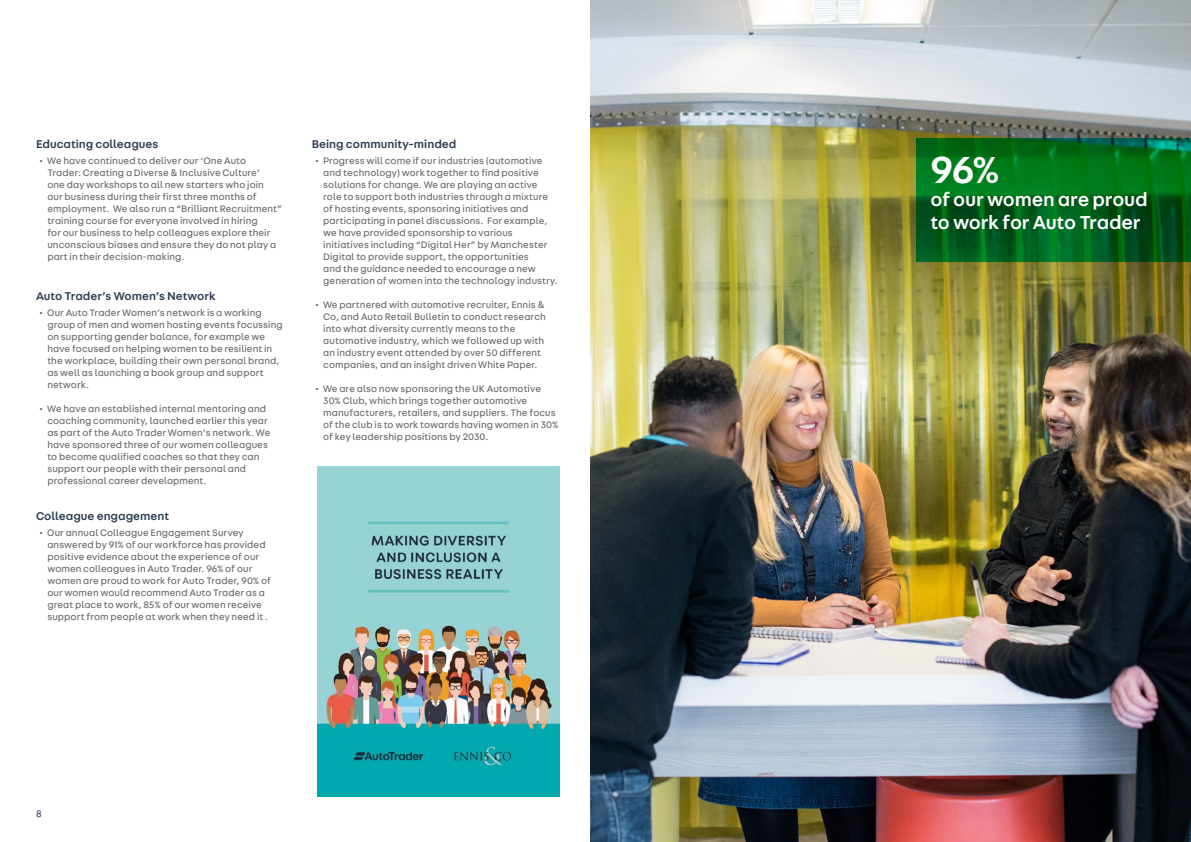
<style>
.page{position:relative;width:1191px;height:842px;background:#fff}
.page>*{position:absolute;margin:0;border:0;box-sizing:border-box;transform-origin:0 0}
.t1{font:500 40px "AT Fabriga";color:#fff}
.t2{font:500 20px/23px "AT Fabriga";letter-spacing:-.015em;color:#fff}
.t3{font:500 12px "AT Fabriga";color:#2c3c53}
.t4{font:10px/12px "AT Fabriga";letter-spacing:.005em;color:#636466}
.t5{font:10px "AT Fabriga";color:#3d455e}
</style>
<div class="page">
<img style="left:318px;top:467px;width:241px;height:330px">
<img style="left:590px;top:0;width:601px;height:842px">
<svg style="left:916px;top:139px;width:275px;height:123px;background:#00661b"></svg>
<p class="t3" style="left:36px;top:136px;width:124px">Educating colleagues</p>
<p class="t4" style="left:47px;top:154px;width:236px;text-indent:-8px">• We have continued to deliver our ‘One Auto Trader: Creating a Diverse &amp; Inclusive Culture’<br>one day workshops to all new starters who join<br>our business during their first three months of employment. We also run a “Brilliant Recruitment” training course for everyone involved in hiring<br>for our business to help colleagues explore their unconscious biases and ensure they do not play a part in their decision-making.</p>
<p class="t3" style="left:36px;top:288px;width:181px">Auto Trader’s Women’s Network</p>
<p class="t4" style="left:47px;top:306px;width:237px;text-indent:-8px">• Our Auto Trader Women’s network is a working group of men and women hosting events focussing on supporting gender balance, for example we have focused on helping women to be resilient in the workplace, building their own personal brand, as well as launching a book group and support network.</p>
<p class="t4" style="left:47px;top:402px;width:225px;text-indent:-8px">• We have an established internal mentoring and coaching community, launched earlier this year as part of the Auto Trader Women’s network. We have sponsored three of our women colleagues to become qualified coaches so that they can support our people with their personal and professional career development.</p>
<p class="t3" style="left:36px;top:508px;width:135px">Colleague engagement</p>
<p class="t4" style="left:47px;top:526px;width:225px;text-indent:-8px">• Our annual Colleague Engagement Survey answered by 91% of our workforce has provided positive evidence about the experience of our women colleagues in Auto Trader. 96% of our women are proud to work for Auto Trader, 90% of our women would recommend Auto Trader as a great place to work, 85% of our women receive support from people at work when they need it .</p>
<p class="t3" style="left:312px;top:136px;width:146px">Being community-minded</p>
<p class="t4" style="left:323px;top:154px;width:236px;text-indent:-8px">• Progress will come if our industries (automotive and technology) work together to find positive solutions for change. We are playing an active role to support both industries through a mixture of hosting events, sponsoring initiatives and participating in panel discussions. For example, we have provided sponsorship to various initiatives including “Digital Her” by Manchester Digital to provide support, the opportunities<br>and the guidance needed to encourage a new generation of women into the technology industry.</p>
<p class="t4" style="left:323px;top:298px;width:224px;text-indent:-8px">• We partnered with automotive recruiter, Ennis &amp; Co, and Auto Retail Bulletin to conduct research into what diversity currently means to the automotive industry, which we followed up with an industry event attended by over 50 different companies, and an insight driven White Paper.</p>
<p class="t4" style="left:323px;top:382px;width:237px;text-indent:-8px">• We are also now sponsoring the UK Automotive 30% Club, which brings together automotive manufacturers, retailers, and suppliers. The focus of the club is to work towards having women in 30% of key leadership positions by 2030.</p>
<p class="t5" style="left:36px;top:807px;width:7px">8</p>
<h1 class="t1" style="left:930px;top:143px;width:72px">96%</h1>
<h2 class="t2" style="left:930px;top:187px;width:219px">of our women are proud to work for Auto Trader</h2>
</div>
